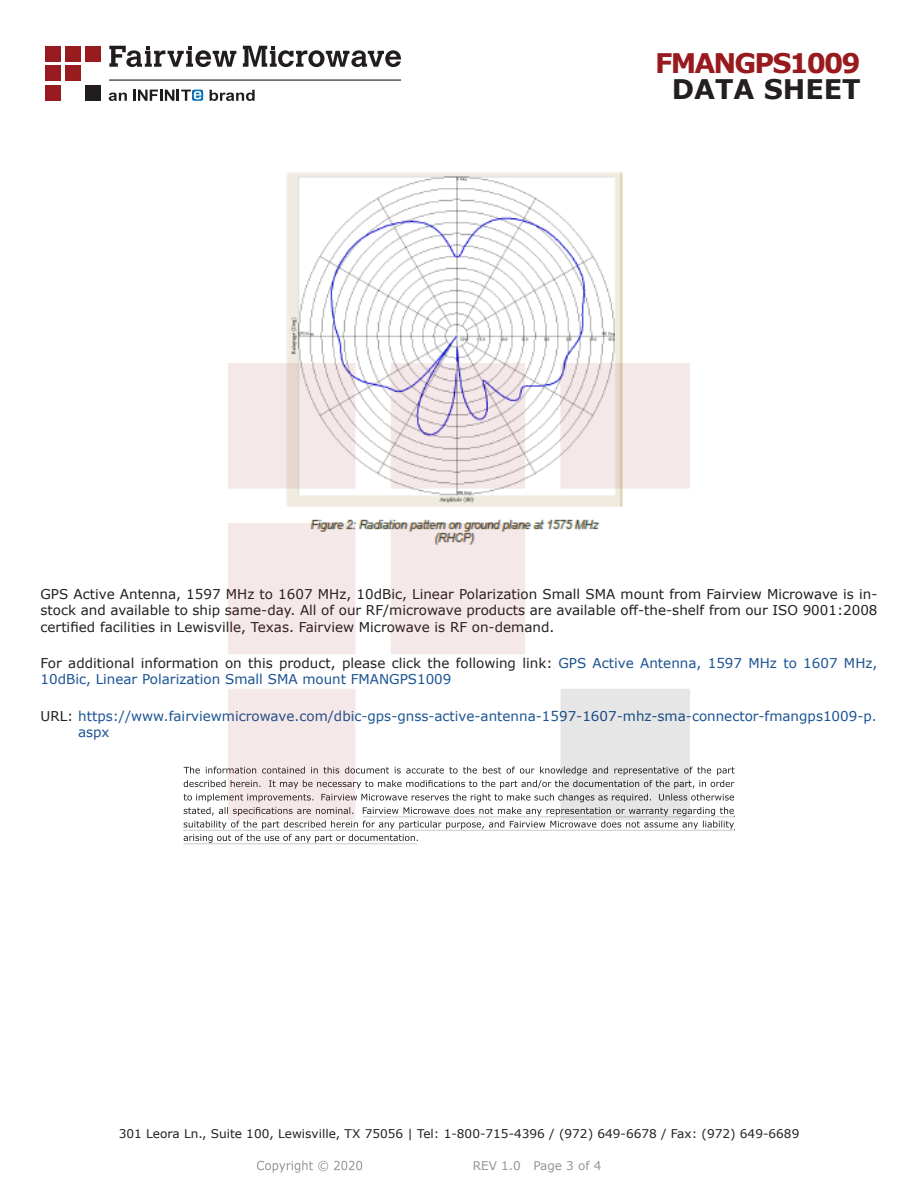
<style>
.page{position:relative;width:918px;height:1188px;background:#fff}
.page>*{position:absolute;margin:0;border:0;box-sizing:border-box;transform-origin:0 0}
.FM{font:700 27px "Verdana";letter-spacing:-.07em;color:#981a1e}
.t1{font:700 27px "Verdana";color:#231f20}
.Web_Description_Para{font:13.5px/16.2px "Verdana";color:#231f20;text-align:justify}
.Web_Description_Para-2{font:13.5px/16.2px "Verdana";color:#1a5392}
.URL_para{font:13.5px/16.2px "Verdana";color:#1a5392}
.t2{font:12px "Verdana";color:#231f20}
.REV_Info{font:12px "Verdana";color:#939598}
.s1{color:#231f20}
</style>
<div class="page">
<img style="left:228px;top:172px;width:462px;height:192px">
<svg style="left:184px;top:767px;width:551px;height:76px"></svg>
<hr style="left:363px;top:816px;width:372px;height:1px;background:#231f20">
<hr style="left:183px;top:830px;width:551px;height:1px;background:#231f20">
<hr style="left:183px;top:843px;width:234px;height:1px;background:#231f20">
<img style="left:257px;top:1160px;width:106px;height:13px">
<img style="left:228px;top:364px;width:462px;height:456px">
<div style="left:45px;top:46px;width:16px;height:15px;background:#971b1f"></div>
<div style="left:65px;top:66px;width:16px;height:15px;background:#971b1f"></div>
<div style="left:85px;top:85px;width:16px;height:16px;background:#211d1e"></div>
<div style="left:45px;top:85px;width:16px;height:16px;background:#971b1f"></div>
<div style="left:85px;top:46px;width:16px;height:15px;background:#971b1f"></div>
<div style="left:45px;top:66px;width:16px;height:15px;background:#971b1f"></div>
<div style="left:65px;top:46px;width:16px;height:15px;background:#971b1f"></div>
<svg style="left:109px;top:46px;width:292px;height:21px"></svg>
<svg style="left:192px;top:90px;width:11px;height:11px"></svg>
<svg style="left:133px;top:90px;width:68px;height:11px"></svg>
<svg style="left:210px;top:90px;width:45px;height:11px"></svg>
<svg style="left:109px;top:93px;width:18px;height:8px"></svg>
<hr style="left:109px;top:80px;width:292px;height:1px;background:#211d1e">
<p class="FM" style="left:655px;top:44px;width:207px">FMANGPS1009</p>
<p class="t1" style="left:672px;top:70px;width:191px">DATA SHEET</p>
<p class="Web_Description_Para" style="left:40px;top:586px;width:839px">GPS Active Antenna, 1597 MHz to 1607 MHz, 10dBic, Linear Polarization Small SMA mount from Fairview Microwave is in&shy;stock and available to ship same-day. All of our RF/microwave products are available off-the-shelf from our ISO 9001:2008 certified facilities in Lewisville, Texas. Fairview Microwave is RF on-demand.</p>
<p class="Web_Description_Para-2" style="left:40px;top:655px;width:838px"><span class="s1">For additional information on this product, please click the following link:</span> GPS Active Antenna, 1597 MHz to 1607 MHz,<br>10dBic, Linear Polarization Small SMA mount FMANGPS1009</p>
<p class="URL_para" style="left:78px;top:708px;width:800px;text-indent:-38px"><span class="s1">URL:</span> https://www.fairviewmicrowave.com/dbic-gps-gnss-active-antenna-1597-1607-mhz-sma-connector-fmangps1009-p. aspx</p>
<p class="t2" style="left:119px;top:1125px;width:682px">301 Leora Ln., Suite 100, Lewisville, TX 75056 | Tel: 1-800-715-4396 / (972) 649-6678 / Fax: (972) 649-6689</p>
<p class="REV_Info" style="left:473px;top:1157px;width:130px">REV 1.0 Page 3 of 4</p>
</div>
